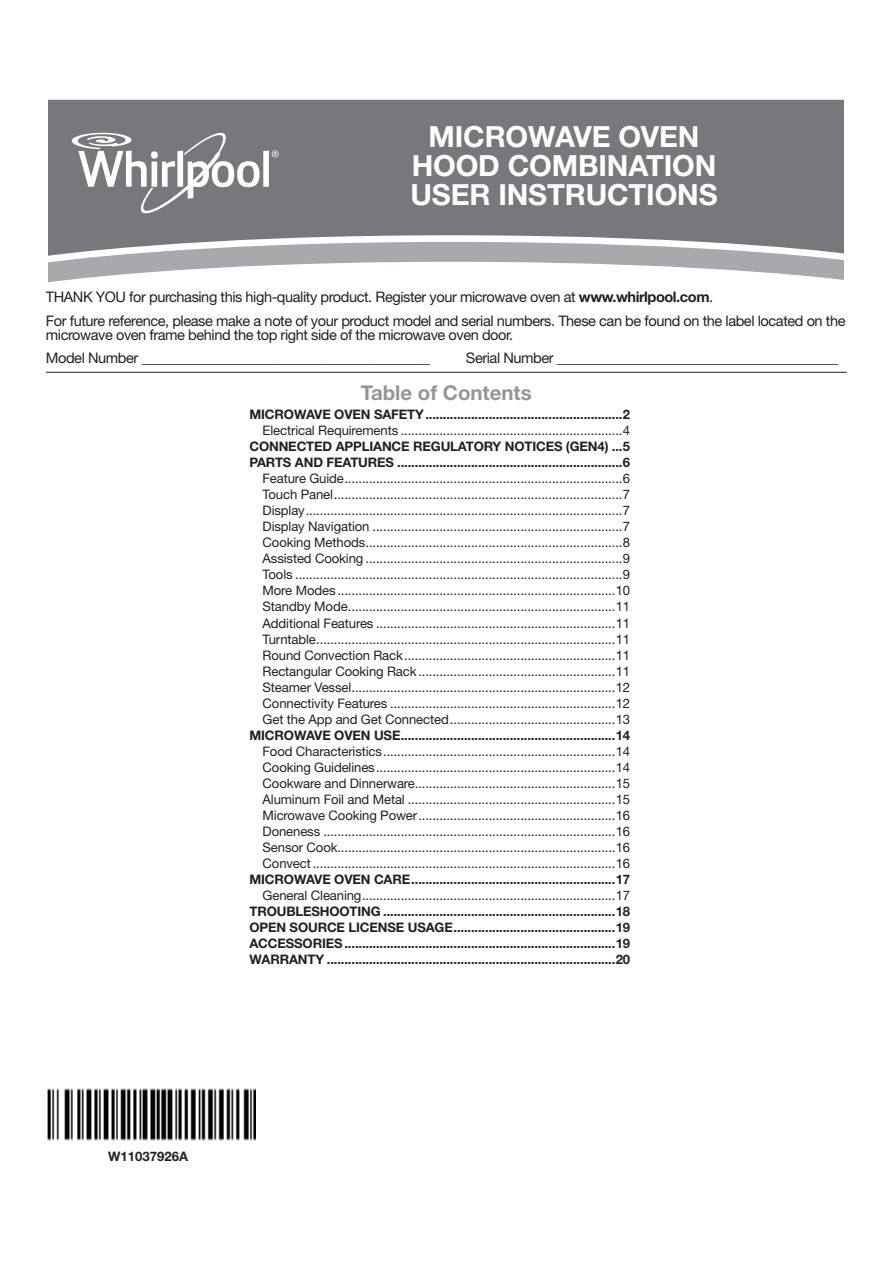
<style>
.page{position:relative;width:893px;height:1263px;background:#fff}
.page>*{position:absolute;margin:0;border:0;box-sizing:border-box;transform-origin:0 0}
.t1{font:700 29.1px/29.1px "Helvetica Neue";letter-spacing:-.005em;color:#fff;text-align:center}
.t2{font:700 20.4px "Helvetica Neue";color:#939598}
.t3{font:14.55px/23.4px "Helvetica Neue";letter-spacing:-.03em;color:#231f20}
.t4{font:13.2px/16px "Helvetica Neue";letter-spacing:-.01em;color:#231f20;text-align:justify}
.t5{font:700 13.2px/16px "Helvetica Neue";letter-spacing:-.01em;color:#231f20}
.s1{font-weight:700}
</style>
<div class="page">
<hr style="left:46px;top:372px;width:801px;height:1px;background:#231f20">
<img style="left:47px;top:1088px;width:209px;height:52px">
<div style="left:48px;top:100px;width:796px;height:142px;background:#77787b"></div>
<svg style="left:48px;top:242px;width:796px;height:40px"></svg>
<svg style="left:72px;top:133px;width:207px;height:80px"></svg>
<h1 class="t1" style="left:410px;top:125px;width:309px">MICROWAVE OVEN<br>HOOD COMBINATION<br>USER INSTRUCTIONS</h1>
<p class="t3" style="left:46px;top:287px;width:801px">THANK YOU for purchasing this high-quality product. Register your microwave oven at <span class="s1">www.whirlpool.com</span>.<br>For future reference, please make a note of your product model and serial numbers. These can be found on the label located on the</p>
<p class="t3" style="left:46px;top:325px;width:469px">microwave oven frame behind the top right side of the microwave oven door.<br>Model Number __________________________________________</p>
<p class="t3" style="left:466px;top:348px;width:374px">Serial Number _________________________________________</p>
<h2 class="t2" style="left:361px;top:385px;width:172px">Table of Contents</h2>
<p class="t5" style="left:249px;top:407px;width:382px">MICROWAVE OVEN SAFETY ........................................................2</p>
<p class="t4" style="left:263px;top:424px;width:369px">Electrical Requirements ...............................................................4</p>
<p class="t5" style="left:249px;top:440px;width:382px">CONNECTED APPLIANCE REGULATORY NOTICES (GEN4) ...5<br>PARTS AND FEATURES ................................................................6</p>
<p class="t4" style="left:263px;top:472px;width:369px">Feature Guide ...............................................................................6<br>Touch Panel ..................................................................................7<br>Display ..........................................................................................7<br>Display Navigation .......................................................................7<br>Cooking Methods .........................................................................8<br>Assisted Cooking .........................................................................9<br>Tools .............................................................................................9<br>More Modes ...............................................................................10<br>Standby Mode ............................................................................11<br>Additional Features ....................................................................11<br>Turntable .....................................................................................11<br>Round Convection Rack ............................................................11<br>Rectangular Cooking Rack ........................................................11<br>Steamer Vessel ...........................................................................12<br>Connectivity Features ................................................................12<br>Get the App and Get Connected ...............................................13</p>
<p class="t5" style="left:249px;top:728px;width:382px">MICROWAVE OVEN USE .............................................................14</p>
<p class="t4" style="left:263px;top:744px;width:369px">Food Characteristics ..................................................................14<br>Cooking Guidelines ....................................................................14<br>Cookware and Dinnerware.........................................................15<br>Aluminum Foil and Metal ...........................................................15<br>Microwave Cooking Power ........................................................16<br>Doneness ...................................................................................16<br>Sensor Cook...............................................................................16<br>Convect ......................................................................................16</p>
<p class="t5" style="left:249px;top:873px;width:382px">MICROWAVE OVEN CARE ..........................................................17</p>
<p class="t4" style="left:263px;top:889px;width:369px">General Cleaning ........................................................................17</p>
<p class="t5" style="left:249px;top:905px;width:382px;text-align:justify">TROUBLESHOOTING ..................................................................18<br>OPEN SOURCE LICENSE USAGE ..............................................19<br>ACCESSORIES .............................................................................19<br>WARRANTY ..................................................................................20</p>
<p class="t5" style="left:108px;top:1150px;width:81px">W11037926A</p>
</div>
